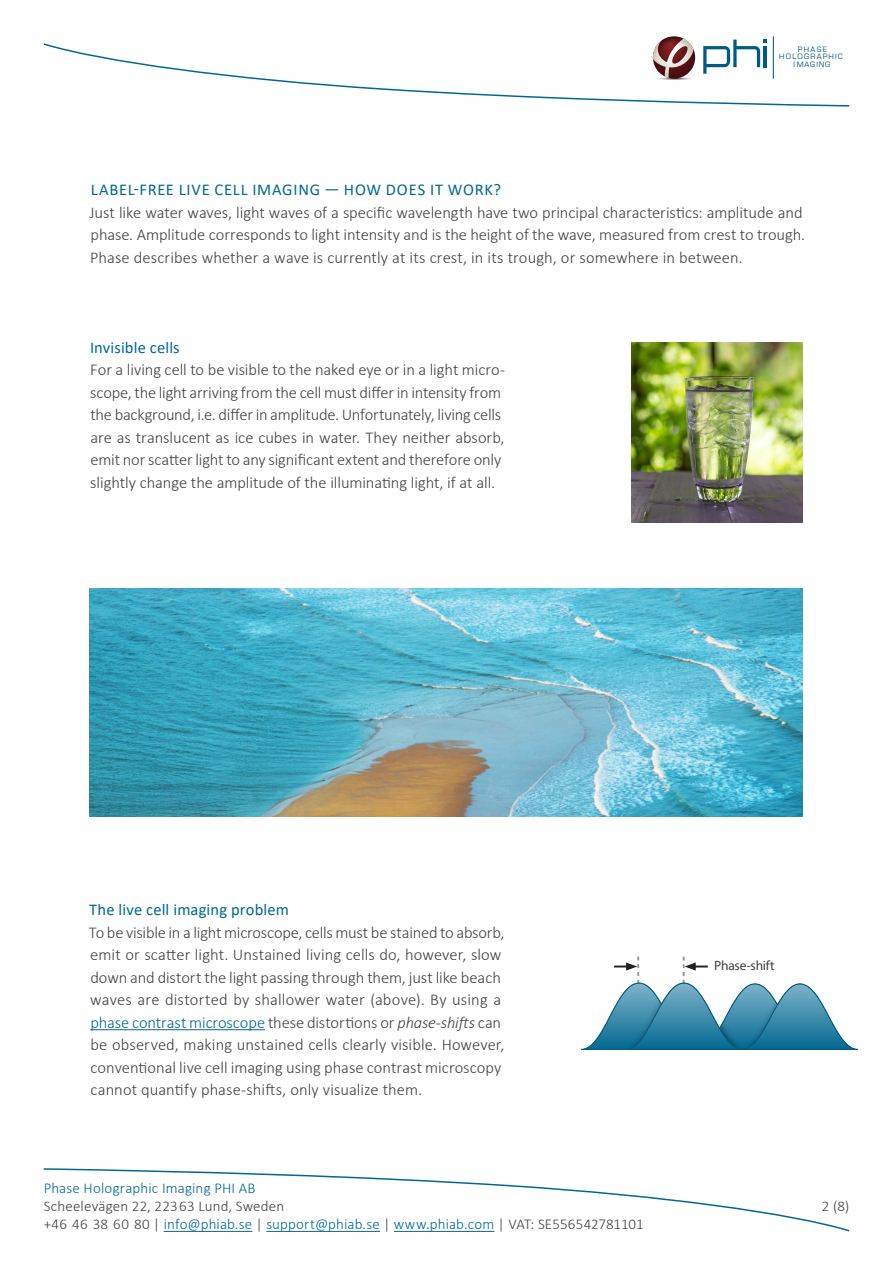
<style>
.page{position:relative;width:893px;height:1263px;background:#fff}
.page>*{position:absolute;margin:0;border:0;box-sizing:border-box;transform-origin:0 0}
.t1{font:300 16.5px/22.5px "Calibri";letter-spacing:-.005em;color:#414042}
.t2{font:16.5px "Calibri";letter-spacing:.05em;color:#006892}
.t3{font:16.5px "Calibri";letter-spacing:.015em;color:#006892}
.t4{font:300 15px/18px "Calibri";letter-spacing:.01em;color:#414042}
.t5{font:300 15px "Calibri";letter-spacing:.01em;color:#006892}
.t6{font:13.5px "Myriad Pro";letter-spacing:-.02em;color:#414042}
.t7{font:8.1px/7.8px "Eurostile";letter-spacing:.15em;color:#005a84;text-align:center}
.s1{color:#006892}
.s2{font-style:italic}
</style>
<div class="page">
<svg style="left:43px;top:42px;width:807px;height:65px"></svg>
<svg style="left:703px;top:40px;width:64px;height:34px"></svg>
<svg style="left:653px;top:36px;width:42px;height:43px"></svg>
<svg style="left:652px;top:39px;width:45px;height:42px"></svg>
<hr style="left:773px;top:36px;width:1px;height:43px;background:#005a84">
<svg style="left:43px;top:1168px;width:807px;height:64px"></svg>
<hr style="left:164px;top:1231px;width:88px;height:1px;background:#006892">
<hr style="left:266px;top:1231px;width:114px;height:1px;background:#006892">
<hr style="left:394px;top:1231px;width:100px;height:1px;background:#006892">
<img style="left:90px;top:588px;width:713px;height:229px">
<svg style="left:581px;top:956px;width:277px;height:94px"></svg>
<hr style="left:90px;top:1029px;width:175px;height:1px;background:#006892">
<img style="left:631px;top:342px;width:172px;height:180px">
<p class="t7" style="left:779px;top:45px;width:65px">PHASE<br>HOLOGRAPHIC<br>IMAGING</p>
<p class="t2" style="left:91px;top:178px;width:412px">LABEL-FREE LIVE CELL IMAGING — HOW DOES IT WORK?</p>
<p class="t1" style="left:90px;top:201px;width:717px">Just like water waves, light waves of a specific wavelength have two principal characteristics: amplitude and phase. Amplitude corresponds to light intensity and is the height of the wave, measured from crest to trough.<br>Phase describes whether a wave is currently at its crest, in its trough, or somewhere in between.</p>
<p class="t3" style="left:90px;top:336px;width:91px">Invisible cells</p>
<p class="t1" style="left:90px;top:358px;width:416px">For a living cell to be visible to the naked eye or in a light micro&shy;scope, the light arriving from the cell must differ in intensity from the background, i.e. differ in amplitude. Unfortunately, living cells are as translucent as ice cubes in water. They neither absorb, emit nor scatter light to any significant extent and therefore only slightly change the amplitude of the illuminating light, if at all.</p>
<p class="t3" style="left:89px;top:898px;width:201px">The live cell imaging problem</p>
<p class="t1" style="left:89px;top:921px;width:417px">To be visible in a light microscope, cells must be stained to absorb, emit or scatter light. Unstained living cells do, however, slow down and distort the light passing through them, just like beach waves are distorted by shallower water (above). By using a <span class="s1">phase contrast microscope</span> these distortions or <span class="s2">phase-shifts</span> can be observed, making unstained cells clearly visible. However, conventional live cell imaging using phase contrast microscopy cannot quantify phase-shifts, only visualize them.</p>
<p class="t5" style="left:44px;top:1179px;width:213px">Phase Holographic Imaging PHI AB</p>
<p class="t4" style="left:44px;top:1197px;width:602px">Scheelevägen 22, 223 63 Lund, Sweden<br>+46 46 38 60 80 | <span class="s1">info@phiab.se</span> | <span class="s1">support@phiab.se</span> | <span class="s1">www.phiab.com</span> | VAT: SE556542781101</p>
<p class="t6" style="left:714px;top:957px;width:62px">Phase-shift</p>
<p class="t4" style="left:822px;top:1197px;width:29px">2 (8)</p>
</div>
